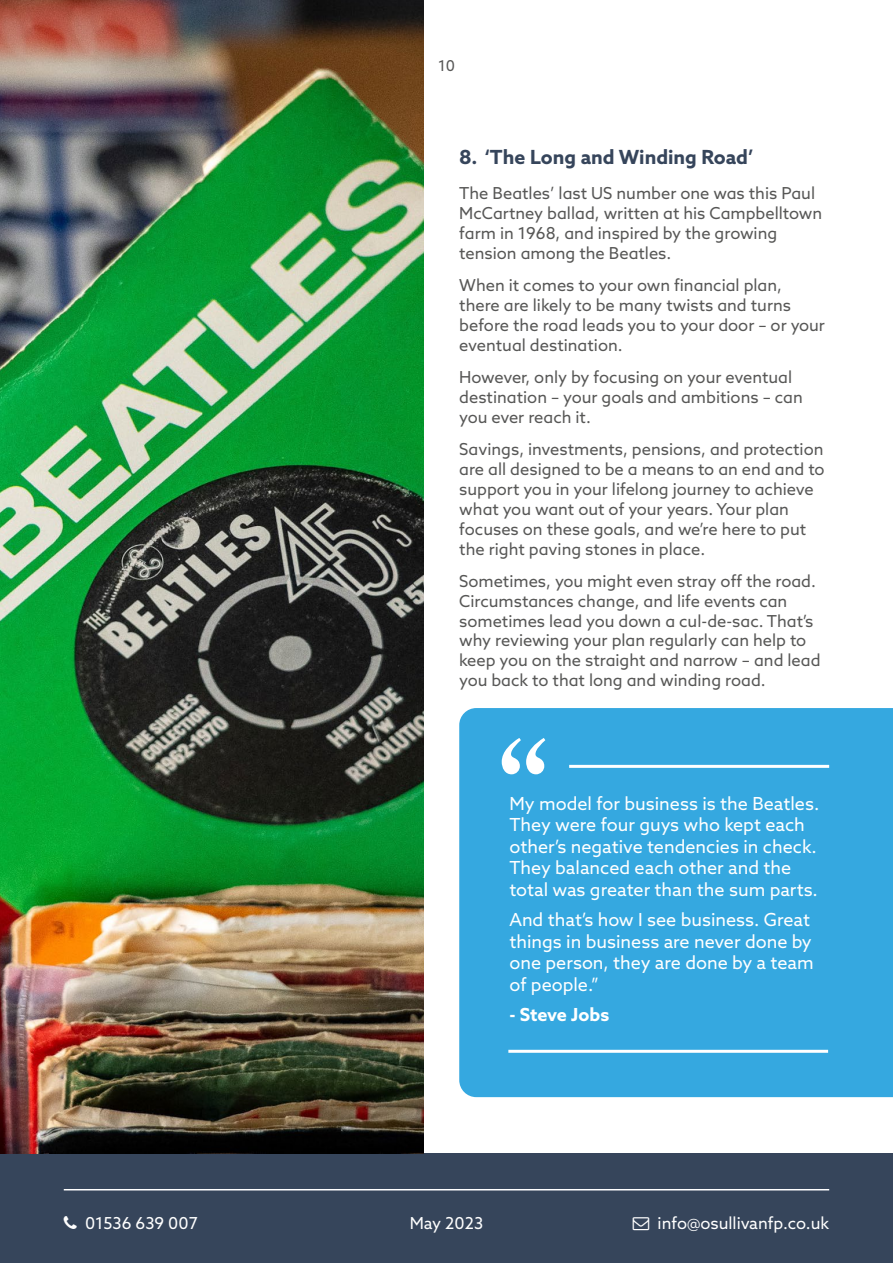
<style>
.page{position:relative;width:893px;height:1263px;background:#fff}
.page>*{position:absolute;margin:0;border:0;box-sizing:border-box;transform-origin:0 0}
.t1{font:133.5px "Century Old Style Std";color:#fff}
.t2{font:700 19.5px "Azo Sans";color:#36455b}
.t3{font:18px/21.6px "Azo Sans";color:#fff}
.t4{font:700 18px "Azo Sans";color:#fff}
.t5{font:16.5px/19.8px "Azo Sans";color:#575756}
.t6{font:16.5px "Azo Sans";color:#fff}
.t7{font:15px "Azo Sans";color:#575756}
</style>
<div class="page">
<div style="left:0;top:1153px;width:893px;height:110px;background:#36455b"></div>
<hr style="left:64px;top:1189px;width:765px;height:1px;background:#fff">
<img style="left:0;top:0;width:423px;height:1153px">
<div style="left:459px;top:708px;width:434px;height:389px;background:#35a8e0"></div>
<hr style="left:508px;top:1050px;width:320px;height:3px;background:#fff">
<hr style="left:569px;top:765px;width:260px;height:3px;background:#fff">
<p class="t7" style="left:438px;top:56px;width:18px">10</p>
<p class="t2" style="left:459px;top:144px;width:295px">8. ‘The Long and Winding Road’</p>
<p class="t5" style="left:459px;top:183px;width:364px">The Beatles’ last US number one was this Paul McCartney ballad, written at his Campbelltown farm in 1968, and inspired by the growing tension among the Beatles.</p>
<p class="t5" style="left:459px;top:275px;width:367px">When it comes to your own financial plan, there are likely to be many twists and turns before the road leads you to your door – or your eventual destination.</p>
<p class="t5" style="left:459px;top:367px;width:345px">However, only by focusing on your eventual destination – your goals and ambitions – can you ever reach it.</p>
<p class="t5" style="left:459px;top:439px;width:367px">Savings, investments, pensions, and protection are all designed to be a means to an end and to support you in your lifelong journey to achieve what you want out of your years. Your plan focuses on these goals, and we’re here to put the right paving stones in place.</p>
<p class="t5" style="left:459px;top:571px;width:363px">Sometimes, you might even stray off the road.<br>Circumstances change, and life events can sometimes lead you down a cul-de-sac. That’s why reviewing your plan regularly can help to keep you on the straight and narrow – and lead you back to that long and winding road.</p>
<h1 class="t1" style="left:497px;top:703px;width:54px">“</h1>
<p class="t3" style="left:509px;top:792px;width:311px">My model for business is the Beatles.<br>They were four guys who kept each other’s negative tendencies in check.<br>They balanced each other and the total was greater than the sum parts.</p>
<p class="t3" style="left:509px;top:909px;width:306px">And that’s how I see business. Great things in business are never done by one person, they are done by a team of people.”</p>
<p class="t4" style="left:509px;top:1003px;width:101px">- Steve Jobs</p>
<p class="t6" style="left:85px;top:1212px;width:114px">01536 639 007</p>
<p class="t6" style="left:658px;top:1212px;width:173px">info@osullivanfp.co.uk</p>
<p class="t6" style="left:410px;top:1213px;width:75px">May 2023</p>
</div>
